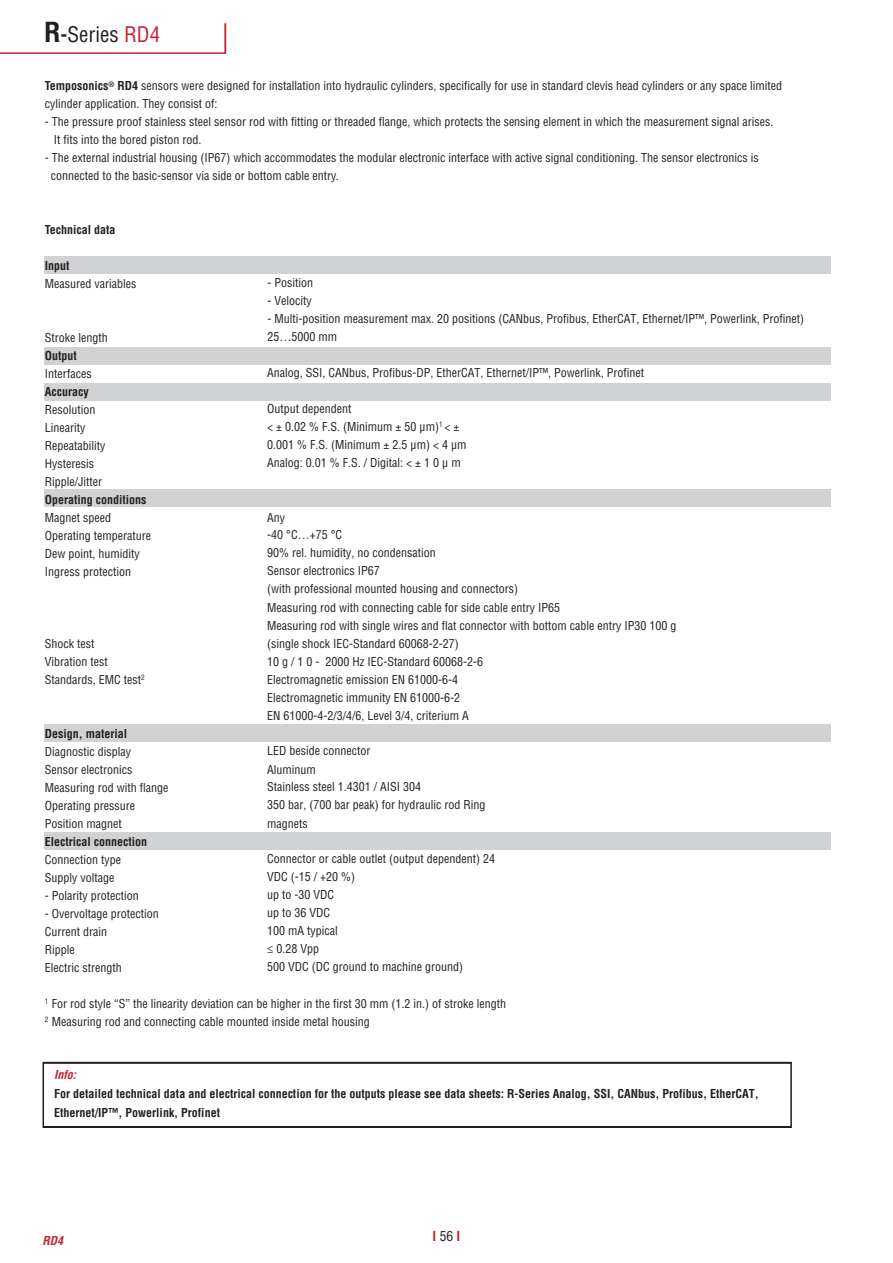
<style>
.page{position:relative;width:893px;height:1263px;background:#fff}
.page>*{position:absolute;margin:0;border:0;box-sizing:border-box;transform-origin:0 0}
.t1{font:condensed 21px "Helvetica LT Std";color:#231f20}
.t2{font:700 condensed 13.5px "Helvetica LT Std";color:#c52335}
.t3{font:condensed 12px/18px "Helvetica LT Std";color:#231f20}
.t4{font:700 condensed 12px/18.6px "Helvetica LT Std";color:#231f20}
.t5{font:italic 700 condensed 12px "Helvetica LT Std";color:#c52335}
.s1{font-weight:700;font-size:27px}
.s2{font-weight:700}
.s3{color:#c52335}
.s4{font-weight:400;color:#231f20}
</style>
<div class="page">
<div style="left:44px;top:256px;width:787px;height:17px;background:#d1d2d4"></div>
<div style="left:44px;top:348px;width:787px;height:17px;background:#d1d2d4"></div>
<div style="left:44px;top:383px;width:787px;height:17px;background:#d1d2d4"></div>
<div style="left:44px;top:489px;width:787px;height:17px;background:#d1d2d4"></div>
<div style="left:44px;top:725px;width:787px;height:17px;background:#d1d2d4"></div>
<div style="left:44px;top:833px;width:787px;height:17px;background:#d1d2d4"></div>
<div style="left:42px;top:1062px;width:750px;height:66px;border:2px solid #231f20"></div>
<hr style="left:0;top:52px;width:225px;height:2px;background:#c52335">
<hr style="left:225px;top:23px;width:1px;height:31px;background:#c52335">
<h1 class="t1" style="left:44px;top:21px;width:118px"><span class="s1">R</span><span class="s2">-</span>Series <span class="s3">RD4</span></h1>
<p class="t3" style="left:45px;top:77px;width:739px"><span class="s2">Temposonics</span><sup>®</sup> <span class="s2">RD4</span> sensors were designed for installation into hydraulic cylinders, specifically for use in standard clevis head cylinders or any space limited cylinder application. They consist of:</p>
<p class="t3" style="left:54px;top:113px;width:721px;text-indent:-9px">- The pressure proof stainless steel sensor rod with fitting or threaded flange, which protects the sensing element in which the measurement signal arises.<br>It fits into the bored piston rod.</p>
<p class="t3" style="left:51px;top:149px;width:709px;text-indent:-6px">- The external industrial housing (IP67) which accommodates the modular electronic interface with active signal conditioning. The sensor electronics is connected to the basic-sensor via side or bottom cable entry.</p>
<p class="t4" style="left:45px;top:220px;width:72px">Technical data</p>
<p class="t4" style="left:45px;top:256px;width:26px">Input</p>
<p class="t3" style="left:45px;top:275px;width:93px">Measured variables</p>
<p class="t3" style="left:45px;top:329px;width:64px">Stroke length</p>
<p class="t3" style="left:267px;top:273px;width:47px">- Position</p>
<p class="t3" style="left:267px;top:291px;width:46px">- Velocity</p>
<p class="t3" style="left:267px;top:309px;width:538px">- Multi-position measurement max. 20 positions (CANbus, Profibus, EtherCAT, Ethernet/IP™, Powerlink, Profinet)<br>25…5000 mm</p>
<p class="t4" style="left:45px;top:346px;width:34px">Output</p>
<p class="t3" style="left:45px;top:365px;width:48px">Interfaces</p>
<p class="t3" style="left:267px;top:364px;width:379px">Analog, SSI, CANbus, Profibus-DP, EtherCAT, Ethernet/IP™, Powerlink, Profinet</p>
<p class="t4" style="left:45px;top:382px;width:45px">Accuracy</p>
<p class="t3" style="left:45px;top:401px;width:62px">Resolution<br>Linearity<br>Repeatability<br>Hysteresis<br>Ripple/Jitter</p>
<p class="t3" style="left:267px;top:400px;width:201px">Output dependent<br>&lt; ± 0.02 % F.S. (Minimum ± 50 µm)<sup>1</sup> &lt; ±<br>0.001 % F.S. (Minimum ± 2.5 µm) &lt; 4 µm<br>Analog: 0.01 % F.S. / Digital: &lt; ± 1 0 µ m</p>
<p class="t4" style="left:45px;top:490px;width:103px">Operating conditions</p>
<p class="t3" style="left:45px;top:509px;width:108px">Magnet speed<br>Operating temperature<br>Dew point, humidity<br>Ingress protection</p>
<p class="t3" style="left:267px;top:509px;width:411px">Any<br>-40 °C…+75 °C<br>90% rel. humidity, no condensation<br>Sensor electronics IP67<br>(with professional mounted housing and connectors)<br>Measuring rod with connecting cable for side cable entry IP65<br>Measuring rod with single wires and flat connector with bottom cable entry IP30 100 g (single shock IEC-Standard 60068-2-27)<br>10 g / 1 0 - 2000 Hz IEC-Standard 60068-2-6<br>Electromagnetic emission EN 61000-6-4<br>Electromagnetic immunity EN 61000-6-2<br>EN 61000-4-2/3/4/6, Level 3/4, criterium A</p>
<p class="t3" style="left:45px;top:635px;width:101px">Shock test<br>Vibration test<br>Standards, EMC test<sup>2</sup></p>
<p class="t4" style="left:45px;top:724px;width:84px">Design, material</p>
<p class="t3" style="left:45px;top:743px;width:125px">Diagnostic display<br>Sensor electronics<br>Measuring rod with flange<br>Operating pressure<br>Position magnet</p>
<p class="t3" style="left:267px;top:741px;width:105px;line-height:18.9px">LED beside connector<br>Aluminum</p>
<p class="t3" style="left:267px;top:777px;width:220px;line-height:18.5px">Stainless steel 1.4301 / AISI 304<br>350 bar, (700 bar peak) for hydraulic rod Ring magnets</p>
<p class="t4" style="left:45px;top:832px;width:104px">Electrical connection</p>
<p class="t3" style="left:45px;top:851px;width:78px">Connection type<br>Supply voltage</p>
<p class="t3" style="left:45px;top:887px;width:95px">- Polarity protection</p>
<p class="t3" style="left:45px;top:905px;width:116px">- Overvoltage protection<br>Current drain<br>Ripple<br>Electric strength</p>
<p class="t3" style="left:267px;top:850px;width:229px">Connector or cable outlet (output dependent) 24<br>VDC (-15 / +20 %)<br>up to -30 VDC<br>up to 36 VDC<br>100 mA typical<br>≤ 0.28 Vpp<br>500 VDC (DC ground to machine ground)</p>
<p class="t3" style="left:45px;top:995px;width:463px"><sup>1</sup> For rod style “S” the linearity deviation can be higher in the first 30 mm (1.2 in.) of stroke length<br><sup>2</sup> Measuring rod and connecting cable mounted inside metal housing</p>
<p class="t5" style="left:54px;top:1069px;width:24px">Info:</p>
<p class="t4" style="left:54px;top:1084px;width:706px">For detailed technical data and electrical connection for the outputs please see data sheets: R-Series Analog, SSI, CANbus, Profibus, EtherCAT,<br>Ethernet/IP™, Powerlink, Profinet</p>
<p class="t5" style="left:43px;top:1235px;width:22px">RD4</p>
<p class="t2" style="left:433px;top:1227px;width:29px">I<span class="s4">56</span>I</p>
</div>
